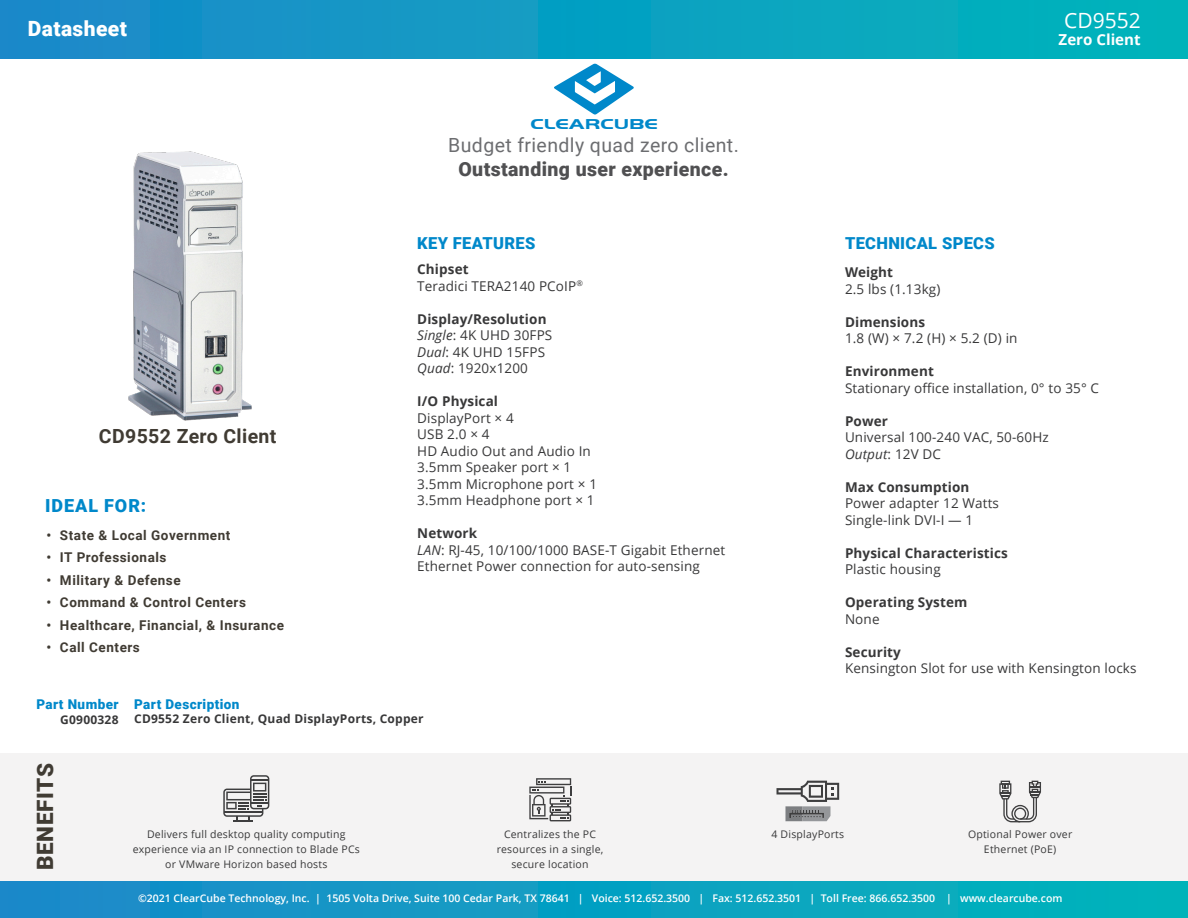
<style>
.page{position:relative;width:1188px;height:918px;background:#fff}
.page>*{position:absolute;margin:0;border:0;box-sizing:border-box;transform-origin:0 0}
.t1{font:900 22.5px "Roboto";letter-spacing:.03em;color:#403b33}
.t2{font:900 21px "Roboto";letter-spacing:.02em;color:#fff}
.t3{font:21px "Open Sans";color:#fff}
.t4{font:19.5px "Roboto";letter-spacing:.02em;color:#6c6d70}
.t5{font:900 19.5px "Roboto";letter-spacing:.02em;color:#505052}
.t6{font:700 19.5px "Roboto";letter-spacing:.02em;color:#403b33}
.t7{font:900 18px "Roboto";letter-spacing:.055em;color:#0088ca}
.t8{font:900 16.5px "Roboto";letter-spacing:.02em;color:#0088ca}
.t9{font:700 15.15px "Open Sans";color:#fff}
.t10{font:700 14.85px "Handel Got D";color:#0088ca;scale:1.48 1}
.t11{font:13.5px "Open Sans";letter-spacing:.01em;color:#383839}
.t12{font:700 13.5px "Open Sans";letter-spacing:.01em;color:#383839}
.t13{font:700 13.5px "Roboto";letter-spacing:.04em;color:#403b33}
.t14{font:900 13.5px "Roboto";letter-spacing:.03em;color:#0088ca}
.t15{font:italic 13.5px "Open Sans";letter-spacing:.01em;color:#383839}
.t16{font:700 12px "Open Sans";letter-spacing:.02em;color:#383839}
.t17{font:10.5px/15px "Open Sans";letter-spacing:.02em;color:#383839;text-align:center}
.t18{font:600 10.5px "Open Sans";color:#fff}
.s1{font-style:italic}
.s2{font-style:normal}
</style>
<div class="page">
<div style="left:0;top:881px;width:1188px;height:37px;background:linear-gradient(to right,#1c89ca,#00b5ba)"></div>
<div style="left:0;top:0;width:1188px;height:59px;background:linear-gradient(to right,#1c89ca,#00b5ba)"></div>
<div style="left:0;top:753px;width:1188px;height:128px;background:#f4f3f3"></div>
<svg style="left:554px;top:63px;width:80px;height:52px"></svg>
<img style="left:128px;top:151px;width:124px;height:270px">
<svg style="left:223px;top:775px;width:46px;height:46px"></svg>
<svg style="left:529px;top:778px;width:42px;height:43px"></svg>
<svg style="left:999px;top:781px;width:42px;height:41px"></svg>
<svg style="left:777px;top:781px;width:62px;height:40px"></svg>
<p class="t2" style="left:28px;top:14px;width:101px">Datasheet</p>
<p class="t6" style="left:99px;top:423px;width:179px">CD9552 Zero Client</p>
<p class="t7" style="left:45px;top:493px;width:103px">IDEAL FOR:</p>
<p class="t13" style="left:46px;top:526px;width:185px">• State &amp; Local Government</p>
<p class="t13" style="left:46px;top:548px;width:122px">• IT Professionals</p>
<p class="t13" style="left:46px;top:571px;width:136px">• Military &amp; Defense</p>
<p class="t13" style="left:46px;top:593px;width:201px">• Command &amp; Control Centers</p>
<p class="t13" style="left:46px;top:616px;width:239px">• Healthcare, Financial, &amp; Insurance</p>
<p class="t13" style="left:46px;top:638px;width:95px">• Call Centers</p>
<p class="t10" style="left:530px;top:115px;width:88px">CLEARCUBE</p>
<p class="t4" style="left:448px;top:132px;width:292px">Budget friendly quad zero client.</p>
<p class="t5" style="left:458px;top:156px;width:272px">Outstanding user experience.</p>
<p class="t8" style="left:417px;top:231px;width:120px">KEY FEATURES</p>
<p class="t8" style="left:845px;top:231px;width:151px">TECHNICAL SPECS</p>
<p class="t3" style="left:1064px;top:6px;width:78px">CD9552</p>
<p class="t9" style="left:1059px;top:29px;width:84px">Zero Client</p>
<p class="t12" style="left:417px;top:260px;width:53px">Chipset</p>
<p class="t11" style="left:417px;top:277px;width:167px">Teradici TERA2140 PCoIP<sup>®</sup></p>
<p class="t12" style="left:417px;top:310px;width:131px">Display/Resolution</p>
<p class="t11" style="left:417px;top:326px;width:137px"><span class="s1">Single</span>: 4K UHD 30FPS</p>
<p class="t11" style="left:417px;top:343px;width:129px"><span class="s1">Dual</span>: 4K UHD 15FPS</p>
<p class="t11" style="left:417px;top:359px;width:112px"><span class="s1">Quad</span>: 1920x1200</p>
<p class="t12" style="left:417px;top:392px;width:82px">I/O Physical</p>
<p class="t11" style="left:417px;top:409px;width:98px">DisplayPort × 4</p>
<p class="t11" style="left:417px;top:425px;width:74px">USB 2.0 × 4</p>
<p class="t11" style="left:417px;top:442px;width:175px">HD Audio Out and Audio In</p>
<p class="t11" style="left:417px;top:458px;width:156px">3.5mm Speaker port × 1</p>
<p class="t11" style="left:417px;top:475px;width:181px">3.5mm Microphone port × 1</p>
<p class="t11" style="left:417px;top:491px;width:179px">3.5mm Headphone port × 1</p>
<p class="t12" style="left:417px;top:524px;width:62px">Network</p>
<p class="t11" style="left:417px;top:541px;width:310px"><span class="s1">LAN</span>: RJ-45, 10/100/1000 BASE-T Gigabit Ethernet</p>
<p class="t11" style="left:417px;top:557px;width:284px">Ethernet Power connection for auto-sensing</p>
<p class="t12" style="left:845px;top:263px;width:50px">Weight</p>
<p class="t11" style="left:845px;top:279px;width:97px">2.5 lbs (1.13kg)</p>
<p class="t12" style="left:845px;top:312px;width:82px">Dimensions</p>
<p class="t11" style="left:845px;top:329px;width:174px">1.8 (W) × 7.2 (H) × 5.2 (D) in</p>
<p class="t12" style="left:845px;top:362px;width:90px">Environment</p>
<p class="t11" style="left:845px;top:378px;width:256px">Stationary office installation, 0° to 35° C</p>
<p class="t12" style="left:845px;top:411px;width:45px">Power</p>
<p class="t11" style="left:845px;top:428px;width:205px">Universal 100-240 VAC, 50-60Hz</p>
<p class="t15" style="left:845px;top:444px;width:98px">Output<span class="s2">: 12V DC</span></p>
<p class="t12" style="left:845px;top:477px;width:126px">Max Consumption</p>
<p class="t11" style="left:845px;top:494px;width:156px">Power adapter 12 Watts</p>
<p class="t11" style="left:845px;top:510px;width:130px">Single-link DVI-I — 1</p>
<p class="t12" style="left:845px;top:543px;width:164px">Physical Characteristics</p>
<p class="t11" style="left:845px;top:560px;width:97px">Plastic housing</p>
<p class="t12" style="left:845px;top:593px;width:124px">Operating System</p>
<p class="t11" style="left:845px;top:609px;width:36px">None</p>
<p class="t12" style="left:845px;top:642px;width:57px">Security</p>
<p class="t11" style="left:845px;top:659px;width:293px">Kensington Slot for use with Kensington locks</p>
<p class="t14" style="left:36px;top:695px;width:84px">Part Number</p>
<p class="t16" style="left:60px;top:711px;width:60px">G0900328</p>
<p class="t14" style="left:134px;top:695px;width:107px">Part Description</p>
<p class="t16" style="left:134px;top:710px;width:291px">CD9552 Zero Client, Quad DisplayPorts, Copper</p>
<p class="t1" style="left:30px;top:870px;width:109px;rotate:-90deg">BENEFITS</p>
<p class="t17" style="left:133px;top:827px;width:229px">Delivers full desktop quality computing experience via an IP connection to Blade PCs or VMware Horizon based hosts</p>
<p class="t17" style="left:497px;top:827px;width:108px">Centralizes the PC resources in a single, secure location</p>
<p class="t17" style="left:772px;top:827px;width:74px">4 DisplayPorts</p>
<p class="t17" style="left:968px;top:827px;width:106px">Optional Power over<br>Ethernet (PoE)</p>
<p class="t18" style="left:138px;top:891px;width:926px">©2021 ClearCube Technology, Inc. | 1505 Volta Drive, Suite 100 Cedar Park, TX 78641 | Voice: 512.652.3500 | Fax: 512.652.3501 | Toll Free: 866.652.3500 | www.clearcube.com</p>
</div>
